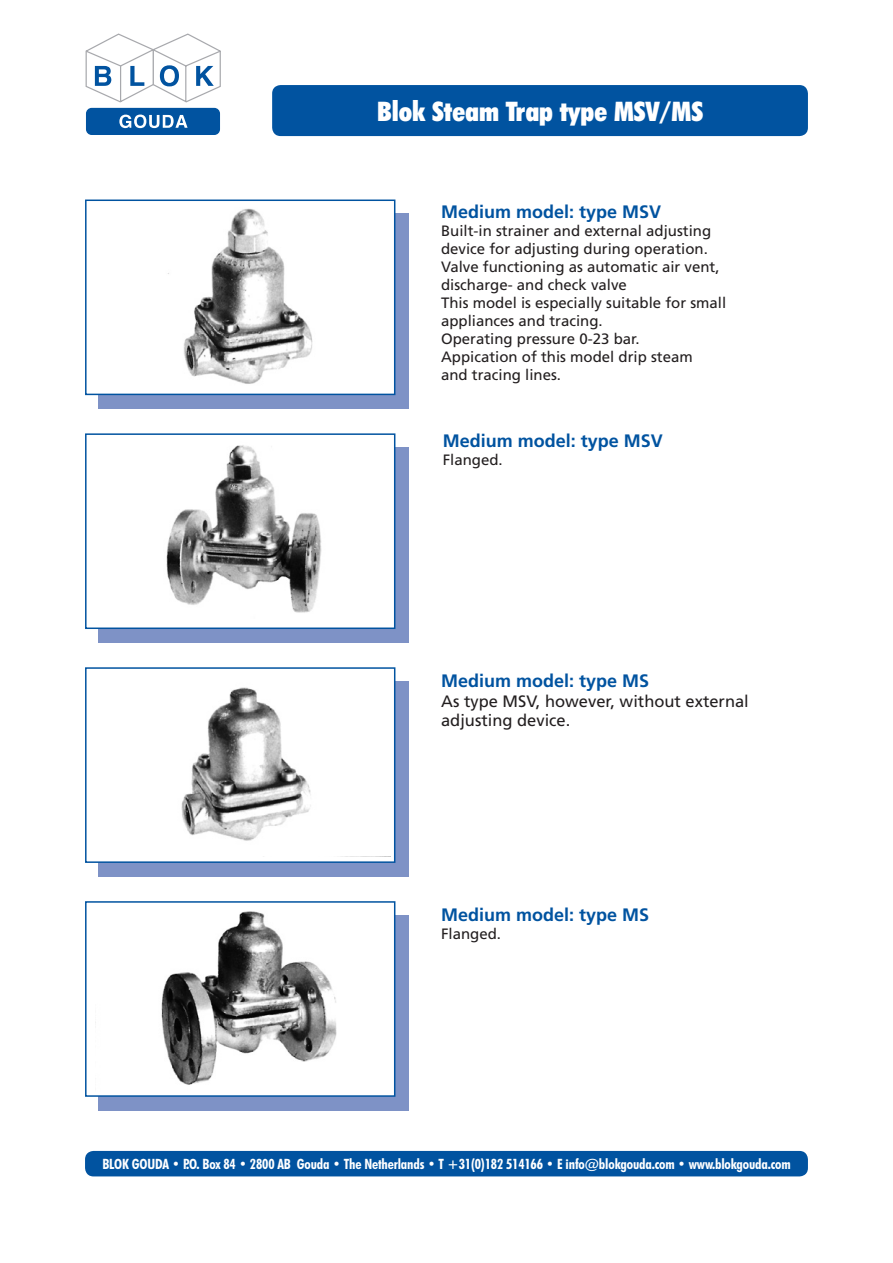
<style>
.page{position:relative;width:893px;height:1263px;background:#fff}
.page>*{position:absolute;margin:0;border:0;box-sizing:border-box;transform-origin:0 0}
.Normaal{font:900 condensed 27px "Futura BT";color:#fff}
.Normaal-2{font:700 18px "Frutiger LT";color:#0153a0}
.Normaal-3{font:16.5px "Frutiger LT";color:#231f20}
.Normaal-4{font:15px/18px "Frutiger LT";color:#231f20}
.Normaal-5{font:700 condensed 14.25px "Futura BT";letter-spacing:-.01em;color:#fff}
</style>
<div class="page">
<div style="left:272px;top:85px;width:536px;height:51px;background:#0153a0;border-radius:9px"></div>
<svg style="left:86px;top:33px;width:135px;height:70px"></svg>
<div style="left:86px;top:108px;width:134px;height:27px;background:#0153a0;border-radius:6px"></div>
<svg style="left:119px;top:115px;width:69px;height:13px"></svg>
<div style="left:99px;top:213px;width:310px;height:196px;background:#7e92c6"></div>
<div style="left:85px;top:200px;width:310px;height:195px;background:#fff;border:2px solid #0153a0"></div>
<div style="left:99px;top:447px;width:310px;height:196px;background:#7e92c6"></div>
<div style="left:85px;top:433px;width:310px;height:196px;background:#fff;border:2px solid #0153a0"></div>
<div style="left:99px;top:681px;width:310px;height:196px;background:#7e92c6"></div>
<div style="left:85px;top:667px;width:310px;height:196px;background:#fff;border:2px solid #0153a0"></div>
<div style="left:99px;top:915px;width:310px;height:195px;background:#7e92c6"></div>
<div style="left:85px;top:901px;width:310px;height:196px;background:#fff;border:2px solid #0153a0"></div>
<img style="left:168px;top:208px;width:145px;height:176px">
<img style="left:166px;top:445px;width:156px;height:168px">
<img style="left:181px;top:687px;width:209px;height:170px">
<img style="left:95px;top:911px;width:242px;height:174px">
<div style="left:85px;top:1151px;width:723px;height:25px;background:#0153a0;border-radius:9px"></div>
<p class="Normaal" style="left:377px;top:95px;width:328px">Blok Steam Trap type MSV/MS</p>
<p class="Normaal-2" style="left:441px;top:201px;width:222px">Medium model: type MSV</p>
<p class="Normaal-4" style="left:441px;top:222px;width:272px">Built-in strainer and external adjusting</p>
<p class="Normaal-4" style="left:441px;top:240px;width:268px">device for adjusting during operation.</p>
<p class="Normaal-4" style="left:441px;top:258px;width:280px">Valve functioning as automatic air vent,</p>
<p class="Normaal-4" style="left:441px;top:276px;width:187px">discharge- and check valve</p>
<p class="Normaal-4" style="left:441px;top:294px;width:287px">This model is especially suitable for small</p>
<p class="Normaal-4" style="left:441px;top:312px;width:163px">appliances and tracing.</p>
<p class="Normaal-4" style="left:441px;top:330px;width:200px">Operating pressure 0-23 bar.</p>
<p class="Normaal-4" style="left:441px;top:348px;width:253px">Appication of this model drip steam and tracing lines.</p>
<p class="Normaal-2" style="left:443px;top:430px;width:222px">Medium model: type MSV</p>
<p class="Normaal-4" style="left:443px;top:451px;width:62px">Flanged.</p>
<p class="Normaal-2" style="left:441px;top:670px;width:210px">Medium model: type MS</p>
<p class="Normaal-3" style="left:441px;top:691px;width:309px">As type MSV, however, without external</p>
<p class="Normaal-3" style="left:441px;top:711px;width:131px">adjusting device.</p>
<p class="Normaal-2" style="left:441px;top:904px;width:210px">Medium model: type MS</p>
<p class="Normaal-4" style="left:441px;top:924px;width:62px">Flanged.</p>
<p class="Normaal-5" style="left:102px;top:1155px;width:690px">BLOK GOUDA • P.O. Box 84 • 2800 AB Gouda • The Netherlands • T +31(0)182 514166 • E info@blokgouda.com • www.blokgouda.com</p>
</div>
